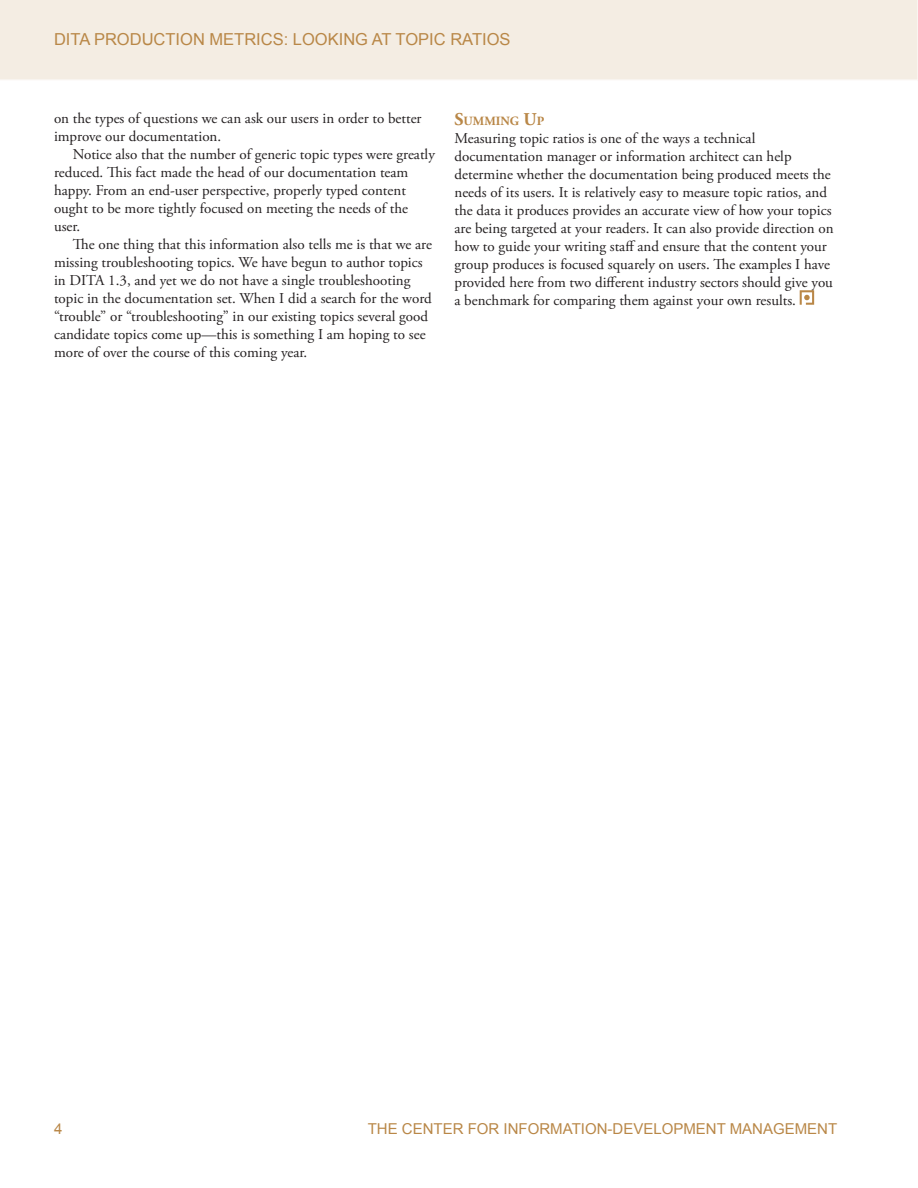
<style>
.page{position:relative;width:918px;height:1188px;background:#fff}
.page>*{position:absolute;margin:0;border:0;box-sizing:border-box;transform-origin:0 0}
.t1{font:16.5px "Arial";color:#b98747}
.t2{font:15px/18px "Adobe Garamond Pro";color:#231f20}
.t3{font:15px "Arial";color:#b98747}
.t4{font:700 12.6px "Adobe Garamond Pro";color:#b98747}
.s1{font-size:18px}
</style>
<div class="page">
<div style="left:0;top:0;width:918px;height:80px;background:#f4ede3"></div>
<svg style="left:800px;top:290px;width:14px;height:15px"></svg>
<p class="t1" style="left:54px;top:29px;width:458px">DITA PRODUCTION METRICS: LOOKING AT TOPIC RATIOS</p>
<p class="t2" style="left:54px;top:109px;width:369px">on the types of questions we can ask our users in order to better improve our documentation.</p>
<p class="t2" style="left:54px;top:145px;width:382px;text-indent:19px">Notice also that the number of generic topic types were greatly reduced. This fact made the head of our documentation team happy. From an end-user perspective, properly typed content ought to be more tightly focused on meeting the needs of the user.</p>
<p class="t2" style="left:54px;top:235px;width:380px;text-indent:19px">The one thing that this information also tells me is that we are missing troubleshooting topics. We have begun to author topics in DITA 1.3, and yet we do not have a single troubleshooting topic in the documentation set. When I did a search for the word “trouble” or “troubleshooting” in our existing topics several good candidate topics come up—this is something I am hoping to see more of over the course of this coming year.</p>
<p class="t4" style="left:454px;top:113px;width:91px"><span class="s1">S</span>UMMING <span class="s1">U</span>P</p>
<p class="t2" style="left:454px;top:130px;width:381px">Measuring topic ratios is one of the ways a technical documentation manager or information architect can help determine whether the documentation being produced meets the needs of its users. It is relatively easy to measure topic ratios, and the data it produces provides an accurate view of how your topics are being targeted at your readers. It can also provide direction on how to guide your writing staff and ensure that the content your group produces is focused squarely on users. The examples I have provided here from two different industry sectors should give you a benchmark for comparing them against your own results.</p>
<p class="t3" style="left:54px;top:1119px;width:10px">4</p>
<p class="t3" style="left:368px;top:1119px;width:471px">THE CENTER FOR INFORMATION-DEVELOPMENT MANAGEMENT</p>
</div>
